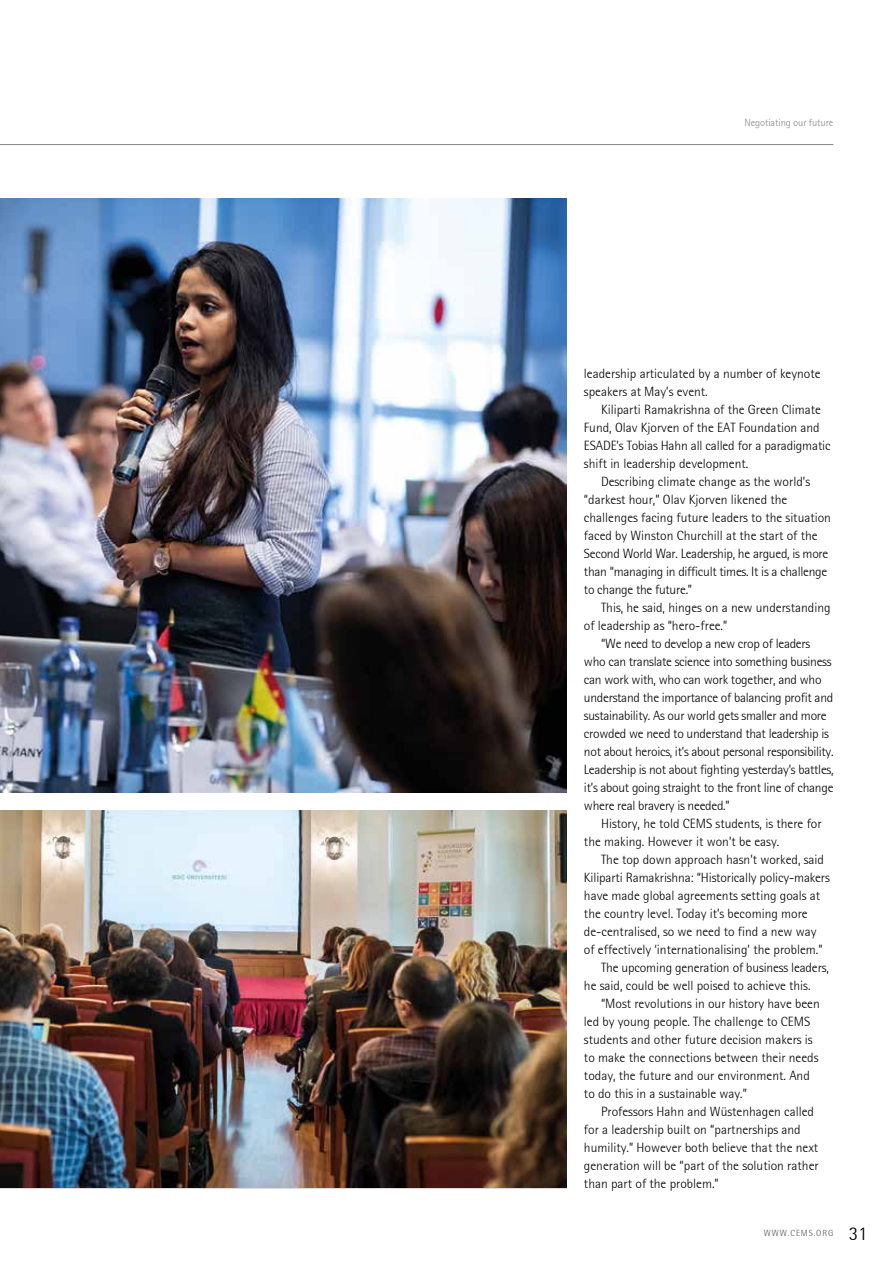
<style>
.page{position:relative;width:893px;height:1263px;background:#fff}
.page>*{position:absolute;margin:0;border:0;box-sizing:border-box;transform-origin:0 0}
.t1{font:300 13.5px/18px "Rotis Semi Sans";color:#000}
.t2{font:300 13.5px "Rotis Semi Sans";letter-spacing:-.02em;color:#000}
.t3{font:300 10.5px "Rotis Semi Sans";letter-spacing:-.01em;color:#878787}
.t4{font:300 9px "Rotis Semi Sans";letter-spacing:.1em;color:#575756}
.s1{font-size:19.5px;color:#000}
</style>
<div class="page">
<hr style="left:0;top:144px;width:833px;height:1px;background:#878787">
<img style="left:0;top:198px;width:567px;height:594px">
<img style="left:0;top:810px;width:567px;height:378px">
<p class="t3" style="left:744px;top:116px;width:90px">Negotiating our future</p>
<p class="t1" style="left:584px;top:364px;width:238px">leadership articulated by a number of keynote speakers at May’s event.</p>
<p class="t1" style="left:601px;top:400px;width:221px">Kiliparti Ramakrishna of the Green Climate</p>
<p class="t1" style="left:584px;top:418px;width:237px">Fund, Olav Kjorven of the EAT Foundation and</p>
<p class="t1" style="left:584px;top:436px;width:248px">ESADE’s Tobias Hahn all called for a paradigmatic</p>
<p class="t1" style="left:584px;top:454px;width:166px">shift in leadership development.</p>
<p class="t1" style="left:601px;top:472px;width:211px">Describing climate change as the world’s</p>
<p class="t1" style="left:584px;top:490px;width:205px">“darkest hour,” Olav Kjorven likened the</p>
<p class="t1" style="left:584px;top:508px;width:249px">challenges facing future leaders to the situation</p>
<p class="t1" style="left:584px;top:526px;width:235px">faced by Winston Churchill at the start of the</p>
<p class="t2" style="left:584px;top:546px;width:246px">Second World War. Leadership, he argued, is more</p>
<p class="t2" style="left:584px;top:564px;width:245px">than “managing in difficult times. It is a challenge</p>
<p class="t2" style="left:584px;top:582px;width:110px">to change the future.”</p>
<p class="t1" style="left:601px;top:598px;width:231px">This, he said, hinges on a new understanding</p>
<p class="t1" style="left:584px;top:616px;width:145px">of leadership as “hero-free.”</p>
<p class="t2" style="left:601px;top:636px;width:211px">“We need to develop a new crop of leaders</p>
<p class="t2" style="left:584px;top:654px;width:249px">who can translate science into something business</p>
<p class="t2" style="left:584px;top:672px;width:239px">can work with, who can work together, and who</p>
<p class="t2" style="left:584px;top:690px;width:251px">understand the importance of balancing profit and</p>
<p class="t2" style="left:584px;top:708px;width:244px">sustainability. As our world gets smaller and more</p>
<p class="t2" style="left:584px;top:726px;width:246px">crowded we need to understand that leadership is</p>
<p class="t2" style="left:584px;top:744px;width:251px">not about heroics, it’s about personal responsibility.</p>
<p class="t2" style="left:584px;top:762px;width:251px">Leadership is not about fighting yesterday’s battles,</p>
<p class="t2" style="left:584px;top:780px;width:251px">it’s about going straight to the front line of change</p>
<p class="t2" style="left:584px;top:798px;width:147px">where real bravery is needed.”</p>
<p class="t1" style="left:601px;top:814px;width:222px">History, he told CEMS students, is there for</p>
<p class="t1" style="left:584px;top:832px;width:197px">the making. However it won’t be easy.</p>
<p class="t1" style="left:601px;top:850px;width:225px">The top down approach hasn’t worked, said</p>
<p class="t1" style="left:584px;top:868px;width:247px">Kiliparti Ramakrishna: “Historically policy-makers</p>
<p class="t1" style="left:584px;top:886px;width:238px">have made global agreements setting goals at</p>
<p class="t1" style="left:584px;top:904px;width:225px">the country level. Today it’s becoming more</p>
<p class="t1" style="left:584px;top:922px;width:234px">de-centralised, so we need to find a new way</p>
<p class="t1" style="left:584px;top:940px;width:240px">of effectively ‘internationalising’ the problem.”</p>
<p class="t1" style="left:601px;top:958px;width:229px">The upcoming generation of business leaders,</p>
<p class="t1" style="left:584px;top:976px;width:228px">he said, could be well poised to achieve this.</p>
<p class="t1" style="left:601px;top:994px;width:220px">“Most revolutions in our history have been</p>
<p class="t1" style="left:584px;top:1012px;width:228px">led by young people. The challenge to CEMS</p>
<p class="t1" style="left:584px;top:1030px;width:230px">students and other future decision makers is</p>
<p class="t1" style="left:584px;top:1048px;width:236px">to make the connections between their needs</p>
<p class="t1" style="left:584px;top:1066px;width:227px">today, the future and our environment. And</p>
<p class="t1" style="left:584px;top:1084px;width:164px">to do this in a sustainable way.”</p>
<p class="t1" style="left:601px;top:1102px;width:215px">Professors Hahn and Wüstenhagen called</p>
<p class="t1" style="left:584px;top:1120px;width:218px">for a leadership built on “partnerships and</p>
<p class="t1" style="left:584px;top:1138px;width:236px">humility.” However both believe that the next</p>
<p class="t1" style="left:584px;top:1156px;width:236px">generation will be “part of the solution rather</p>
<p class="t1" style="left:584px;top:1174px;width:136px">than part of the problem.”</p>
<p class="t4" style="left:764px;top:1228px;width:105px">WWW.CEMS.ORG <span class="s1">31</span></p>
</div>
